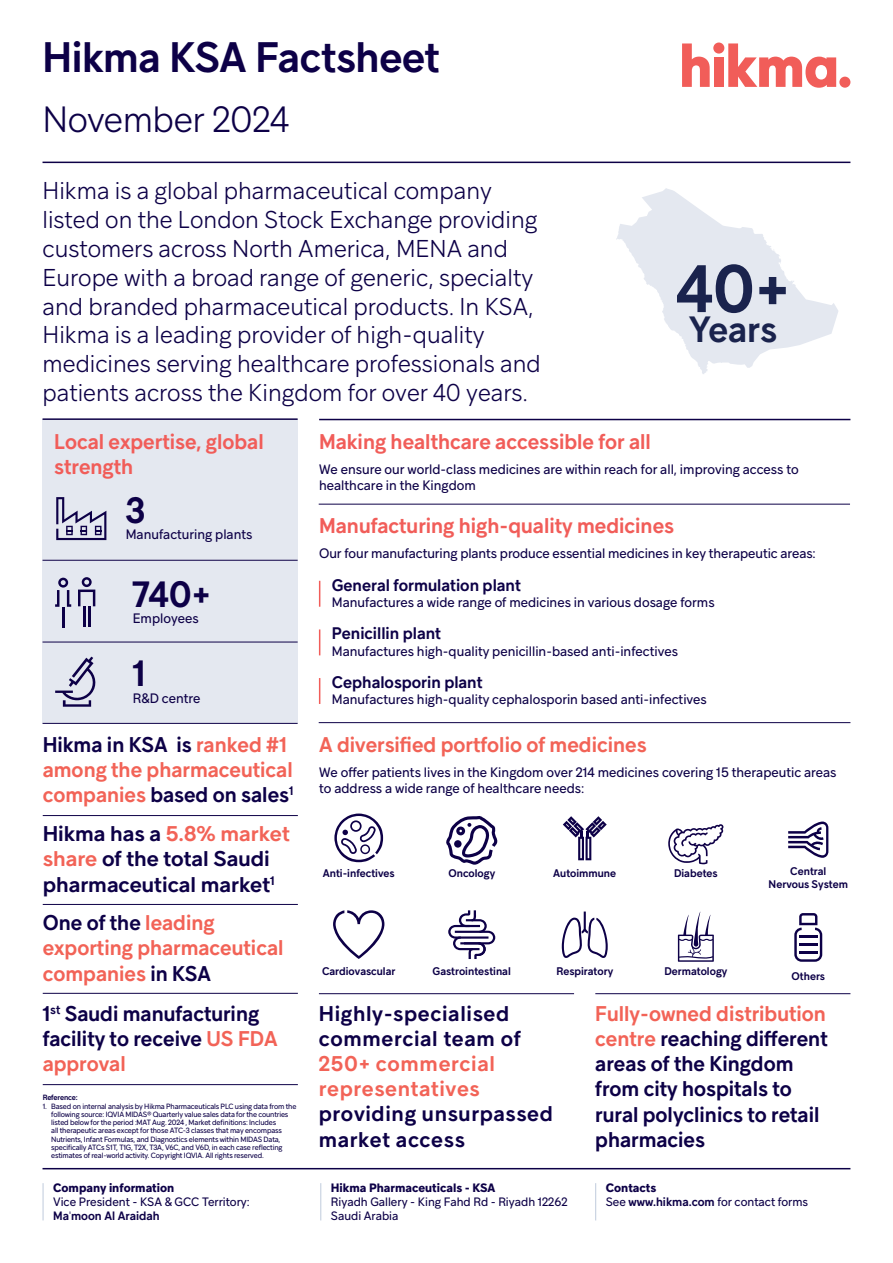
<style>
.page{position:relative;width:893px;height:1263px;background:#fff}
.page>*{position:absolute;margin:0;border:0;box-sizing:border-box;transform-origin:0 0}
.t1{font:600 66px "Guillon";color:#1a234d}
.t2{font:600 42px "Guillon";letter-spacing:-.01em;color:#0d0047}
.t3{font:300 36px "Guillon";letter-spacing:-.015em;color:#0d0047}
.t4{font:600 36px "Guillon";color:#0d0047}
.t5{font:600 36px "Guillon";color:#1a234d}
.t6{font:300 24px/28.8px "Guillon";color:#0d0047}
.t7{font:600 21px/25.2px "Guillon";color:#0d0047}
.t8{font:600 21px/25.2px "Guillon";color:#f26357}
.t9{font:600 21px/25.2px "Guillon";color:#f15d59}
.t10{font:600 21px/25.2px "Guillon";letter-spacing:.03em;color:#0d0047}
.t11{font:600 21px/25.2px "Guillon";color:#0d0047;scale:1.05 1}
.t12{font:600 21px/25.2px "Guillon";letter-spacing:.03em;color:#f26357}
.t13{font:600 16.5px "Guillon";color:#0d0047}
.t14{font:13.5px/16.2px "Guillon";color:#0d0047}
.t15{font:12px/14.4px "Guillon";color:#0d0047}
.t16{font:700 12px "Guillon";color:#0d0047}
.t17{font:600 10.95px/13px "Guillon";color:#0d0047;text-align:center}
.t18{font:7.5px/8.2px "Guillon";letter-spacing:-.02em;color:#0d0047}
.t19{font:600 7.5px "Guillon";letter-spacing:-.02em;color:#0d0047}
.s1{color:#0d0047}
.s2{color:#f26357}
.s3{font-weight:600}
.s4{font-weight:300}
.s5{font-weight:700}
</style>
<div class="page">
<svg style="left:616px;top:188px;width:222px;height:186px"></svg>
<div style="left:43px;top:419px;width:255px;height:304px;background:#e4e8f0"></div>
<hr style="left:43px;top:418px;width:255px;height:2px;background:#0d0047">
<hr style="left:43px;top:723px;width:255px;height:1px;background:#0d0047">
<hr style="left:43px;top:560px;width:255px;height:1px;background:#0d0047">
<hr style="left:43px;top:642px;width:255px;height:1px;background:#0d0047">
<hr style="left:319px;top:419px;width:531px;height:1px;background:#0d0047">
<hr style="left:43px;top:162px;width:807px;height:1px;background:#0d0047">
<hr style="left:319px;top:504px;width:531px;height:1px;background:#0d0047">
<hr style="left:319px;top:722px;width:531px;height:1px;background:#0d0047">
<hr style="left:43px;top:1168px;width:807px;height:1px;background:#0d0047">
<hr style="left:43px;top:904px;width:255px;height:1px;background:#0d0047">
<hr style="left:43px;top:993px;width:255px;height:1px;background:#0d0047">
<hr style="left:43px;top:1084px;width:255px;height:1px;background:#0d0047">
<hr style="left:319px;top:993px;width:255px;height:1px;background:#0d0047">
<hr style="left:43px;top:815px;width:255px;height:1px;background:#0d0047">
<hr style="left:595px;top:993px;width:255px;height:1px;background:#0d0047">
<svg style="left:55px;top:578px;width:16px;height:29px"></svg>
<hr style="left:62px;top:607px;width:2px;height:20px;background:#0d0047">
<svg style="left:78px;top:577px;width:17px;height:29px"></svg>
<hr style="left:83px;top:606px;width:2px;height:21px;background:#0d0047">
<hr style="left:88px;top:606px;width:2px;height:21px;background:#0d0047">
<svg style="left:446px;top:816px;width:52px;height:49px"></svg>
<div style="left:454px;top:840px;width:8px;height:8px;background:#0d0047;border-radius:50%"></div>
<svg style="left:448px;top:910px;width:47px;height:49px"></svg>
<svg style="left:333px;top:910px;width:51px;height:49px"></svg>
<hr style="left:43px;top:1183px;width:1px;height:37px;background:#bfcbdc">
<hr style="left:320px;top:1183px;width:1px;height:37px;background:#bfcbdc">
<hr style="left:595px;top:1183px;width:1px;height:37px;background:#bfcbdc">
<div style="left:714px;top:57px;width:10px;height:30px;background:#f15d59"></div>
<svg style="left:682px;top:43px;width:28px;height:44px"></svg>
<svg style="left:728px;top:43px;width:108px;height:45px"></svg>
<div style="left:713px;top:43px;width:11px;height:11px;background:#f15d59;border-radius:50%"></div>
<div style="left:839px;top:77px;width:11px;height:11px;background:#f15d59;border-radius:50%"></div>
<svg style="left:56px;top:497px;width:50px;height:43px"></svg>
<svg style="left:788px;top:821px;width:40px;height:37px"></svg>
<svg style="left:668px;top:824px;width:55px;height:40px"></svg>
<svg style="left:562px;top:911px;width:46px;height:47px"></svg>
<svg style="left:563px;top:816px;width:44px;height:44px"></svg>
<svg style="left:678px;top:912px;width:36px;height:50px"></svg>
<svg style="left:319px;top:581px;width:1px;height:26px"></svg>
<svg style="left:319px;top:629px;width:1px;height:26px"></svg>
<svg style="left:319px;top:678px;width:1px;height:26px"></svg>
<svg style="left:334px;top:813px;width:49px;height:49px"></svg>
<svg style="left:794px;top:913px;width:28px;height:49px"></svg>
<svg style="left:55px;top:657px;width:41px;height:50px"></svg>
<h2 class="t2" style="left:43px;top:31px;width:399px">Hikma KSA Factsheet</h2>
<h3 class="t3" style="left:43px;top:97px;width:248px">November 2024</h3>
<p class="t6" style="left:43px;top:176px;width:500px">Hikma is a global pharmaceutical company listed on the London Stock Exchange providing customers across North America, MENA and Europe with a broad range of generic, specialty and branded pharmaceutical products. In KSA, Hikma is a leading provider of high-quality medicines serving healthcare professionals and patients across the Kingdom for over 40 years.</p>
<h1 class="t1" style="left:676px;top:247px;width:115px">40+</h1>
<h3 class="t5" style="left:689px;top:307px;width:89px">Years</h3>
<h3 class="t9" style="left:54px;top:428px;width:211px">Local expertise, global strength</h3>
<h3 class="t9" style="left:319px;top:428px;width:333px">Making healthcare accessible for all</h3>
<p class="t14" style="left:319px;top:461px;width:481px">We ensure our world-class medicines are within reach for all, improving access to healthcare in the Kingdom</p>
<h3 class="t4" style="left:126px;top:488px;width:21px">3</h3>
<p class="t14" style="left:126px;top:526px;width:128px">Manufacturing plants</p>
<h3 class="t9" style="left:319px;top:513px;width:356px">Manufacturing high-quality medicines</h3>
<p class="t14" style="left:319px;top:545px;width:498px">Our four manufacturing plants produce essential medicines in key therapeutic areas:</p>
<p class="t13" style="left:332px;top:574px;width:190px">General formulation plant</p>
<p class="t14" style="left:332px;top:594px;width:384px">Manufactures a wide range of medicines in various dosage forms</p>
<p class="t13" style="left:332px;top:623px;width:111px">Penicillin plant</p>
<p class="t14" style="left:332px;top:642px;width:348px">Manufactures high-quality penicillin-based anti-infectives</p>
<p class="t13" style="left:332px;top:672px;width:152px">Cephalosporin plant</p>
<p class="t14" style="left:332px;top:691px;width:376px">Manufactures high-quality cephalosporin based anti-infectives</p>
<h3 class="t4" style="left:133px;top:571px;width:80px">740+</h3>
<p class="t14" style="left:133px;top:610px;width:67px">Employees</p>
<h3 class="t4" style="left:133px;top:651px;width:14px">1</h3>
<p class="t14" style="left:133px;top:689px;width:69px">R&amp;D centre</p>
<h3 class="t8" style="left:43px;top:731px;width:252px"><span class="s1">Hikma in KSA is</span> ranked #1 among the pharmaceutical companies <span class="s1">based on sales</span><sup>1</sup></h3>
<h3 class="t11" style="left:43px;top:821px;width:237px">Hikma has a <span class="s2">5.8% market share</span> of the total Saudi pharmaceutical market<sup>1</sup></h3>
<h3 class="t8" style="left:43px;top:909px;width:242px"><span class="s1">One of the</span> leading exporting pharmaceutical companies <span class="s1">in KSA</span></h3>
<h3 class="t7" style="left:43px;top:1000px;width:236px">1<sup>st</sup> Saudi manufacturing facility to receive <span class="s2">US FDA approval</span></h3>
<p class="t19" style="left:43px;top:1093px;width:37px">Reference:</p>
<p class="t18" style="left:51px;top:1101px;width:247px;text-indent:-9px">1. Based on internal analysis by Hikma Pharmaceuticals PLC using data from the following source: IQVIA MIDAS® Quarterly value sales data for the countries listed below for the period :MAT Aug. 2024 , Market definitions: Includes<br>all therapeutic areas except for those ATC-3 classes that may encompass Nutrients, Infant Formulas, and Diagnostics elements within MIDAS Data, specifically ATCs S1T, T1G, T2X, T3A, V6C, and V6D, in each case reflecting estimates of real-world activity. Copyright IQVIA. All rights reserved.</p>
<p class="t16" style="left:53px;top:1180px;width:123px">Company information</p>
<p class="t15" style="left:53px;top:1194px;width:198px">Vice President - KSA &amp; GCC Territory:<br><span class="s3">Ma</span><span class="s4">'</span><span class="s3">moon Al Araidah</span></p>
<h3 class="t8" style="left:319px;top:731px;width:329px">A diversified portfolio of medicines</h3>
<p class="t14" style="left:319px;top:763px;width:519px">We offer patients lives in the Kingdom over 214 medicines covering 15 therapeutic areas to address a wide range of healthcare needs:</p>
<p class="t17" style="left:323px;top:866px;width:73px">Anti-infectives</p>
<p class="t17" style="left:448px;top:866px;width:48px">Oncology</p>
<p class="t17" style="left:553px;top:866px;width:64px">Autoimmune</p>
<p class="t17" style="left:674px;top:866px;width:45px">Diabetes</p>
<p class="t17" style="left:769px;top:864px;width:81px">Central<br>Nervous System</p>
<p class="t17" style="left:322px;top:964px;width:75px">Cardiovascular</p>
<p class="t17" style="left:433px;top:964px;width:80px">Gastrointestinal</p>
<p class="t17" style="left:556px;top:964px;width:58px">Respiratory</p>
<p class="t17" style="left:664px;top:964px;width:64px">Dermatology</p>
<p class="t17" style="left:791px;top:969px;width:35px">Others</p>
<h3 class="t10" style="left:319px;top:1000px;width:203px">Highly-specialised commercial team of</h3>
<h3 class="t12" style="left:319px;top:1050px;width:178px">250+ commercial representatives</h3>
<h3 class="t10" style="left:319px;top:1101px;width:236px">providing unsurpassed market access</h3>
<p class="t16" style="left:331px;top:1180px;width:166px">Hikma Pharmaceuticals - KSA</p>
<p class="t15" style="left:331px;top:1194px;width:238px">Riyadh Gallery - King Fahd Rd - Riyadh 12262<br>Saudi Arabia</p>
<h3 class="t7" style="left:595px;top:1000px;width:234px"><span class="s2">Fully-owned distribution centre</span> reaching different areas of the Kingdom from city hospitals to rural polyclinics to retail pharmacies</h3>
<p class="t15" style="left:606px;top:1180px;width:204px"><span class="s5">Contacts<br></span>See <span class="s3">www.hikma.com</span> for contact forms</p>
</div>
